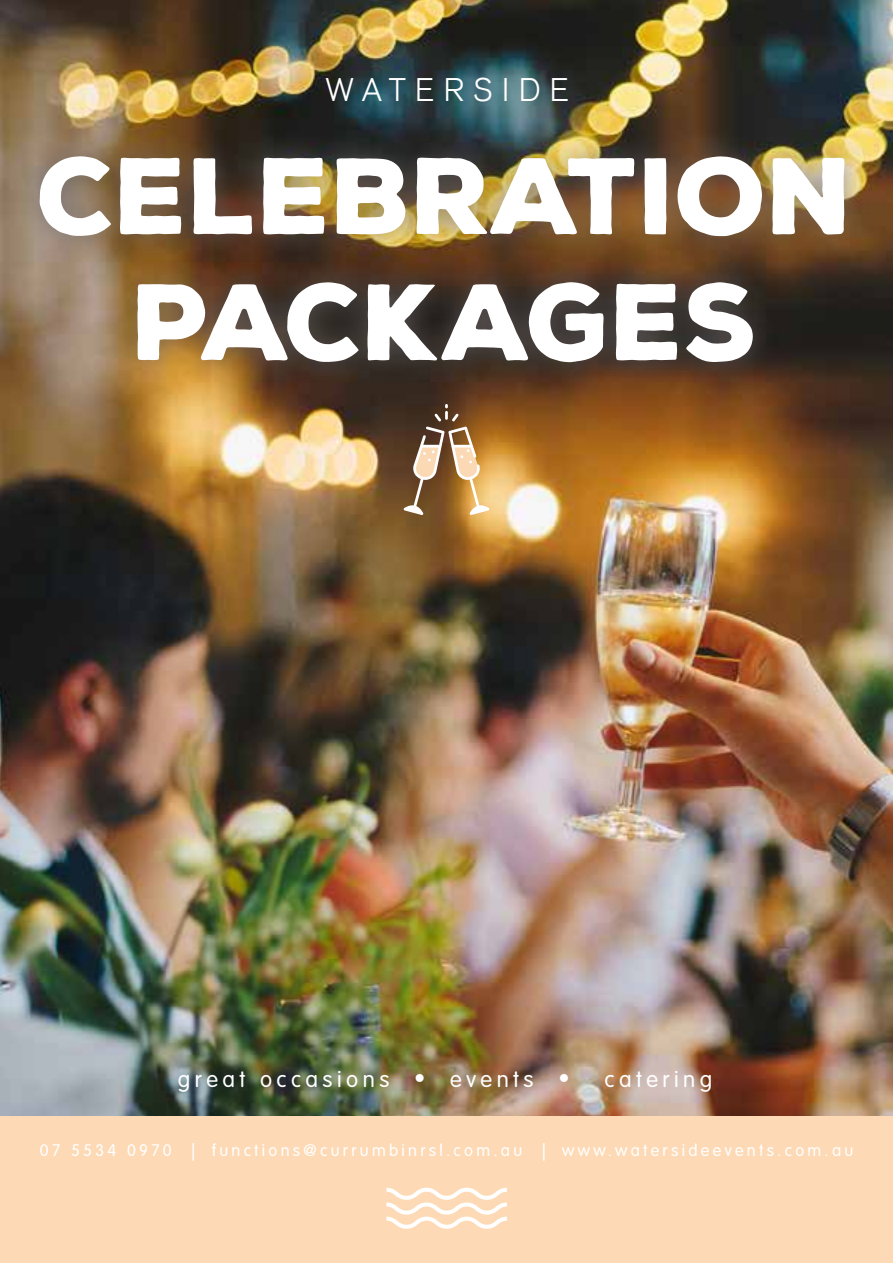
<style>
.page{position:relative;width:893px;height:1263px;background:#fff}
.page>*{position:absolute;margin:0;border:0;box-sizing:border-box;transform-origin:0 0}
.t1{font:900 105px/126px "Nexa Rust Sans";color:#fff;text-align:center}
.t2{font:300 31.95px "Akzidenz Grotesk";letter-spacing:.3em;color:#fff}
.t3{font:300 22.5px "VAG Rounded Std";letter-spacing:.2em;color:#fff}
.t4{font:300 16.5px "VAG Rounded Std";letter-spacing:.2em;color:#fff}
</style>
<div class="page">
<img style="left:0;top:0;width:893px;height:1116px">
<div style="left:0;top:1116px;width:893px;height:147px;background:#fddab5"></div>
<svg style="left:386px;top:1188px;width:121px;height:41px"></svg>
<div style="left:12px;top:129px;width:860px;height:260px;background:#6c6666;opacity:.75"></div>
<svg style="left:404px;top:404px;width:85px;height:111px;background:#9c7952"></svg>
<h2 class="t2" style="left:326px;top:69px;width:245px">WATERSIDE</h2>
<h1 class="t1" style="left:39px;top:134px;width:817px">CELEBRATION<br>PACKAGES</h1>
<h3 class="t3" style="left:178px;top:1067px;width:393px">great occasions • events •</h3>
<h3 class="t3" style="left:604px;top:1067px;width:109px">catering</h3>
<p class="t4" style="left:40px;top:1141px;width:815px">07 5534 0970 | functions@currumbinrsl.com.au | www.watersideevents.com.au</p>
</div>
